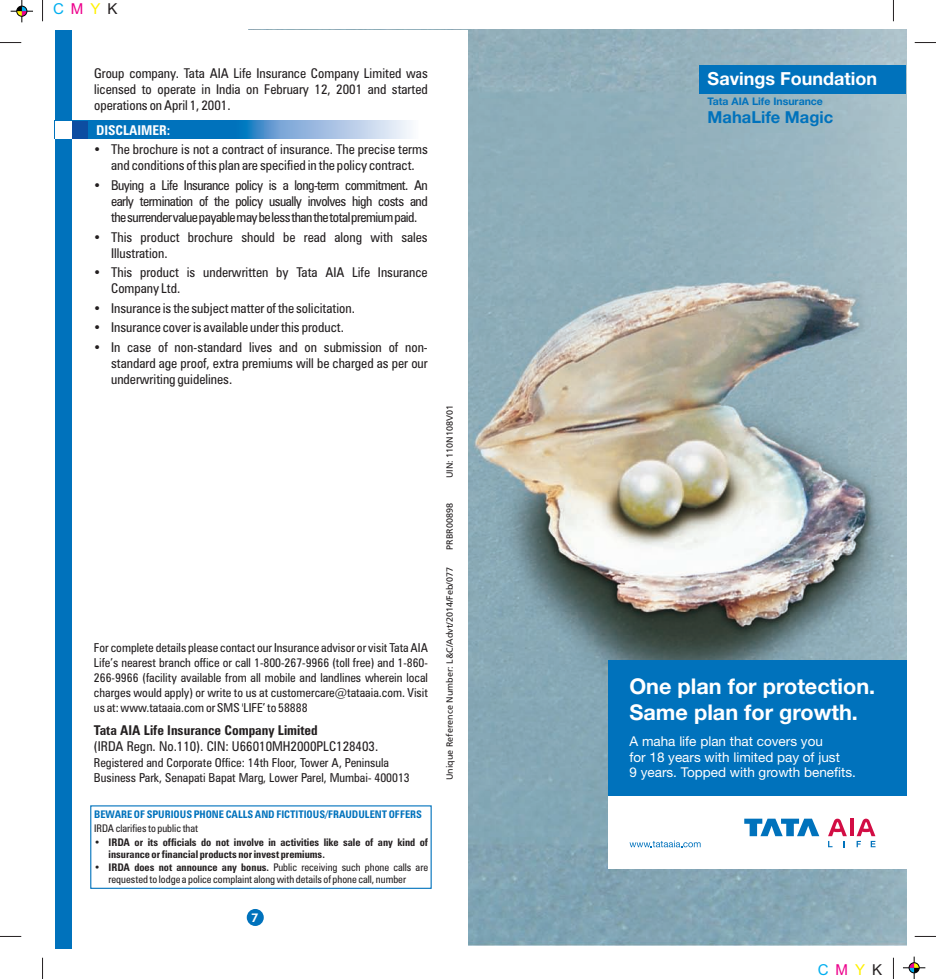
<style>
.page{position:relative;width:936px;height:979px;background:#fff}
.page>*{position:absolute;margin:0;border:0;box-sizing:border-box;transform-origin:0 0}
.t1{font:700 21.75px/25.8px "Helvetica Neue";color:#fff}
.t2{font:700 18px "Helvetica Neue";color:#fff}
.t3{font:700 16.5px "Helvetica Neue";color:#0072bc}
.t4{font:15px "Arial";letter-spacing:.46em;color:#00aeef}
.t5{font:condensed 13.5px/16.2px "Zurich BT";color:#231f20}
.t6{font:13.5px/15.8px "Helvetica Neue";color:#fff}
.t7{font:700 condensed 13.5px "Zurich BT";color:#231f20}
.t8{font:700 condensed 13.5px "Zurich BT";color:#fff}
.t9{font:13.5px/19.4px "Wingdings";color:#231f20;text-align:justify}
.t10{font:condensed 12.3px/15px "Zurich BT";color:#231f20;text-align:justify}
.t11{font:800 12px "Futura BT";color:#fff}
.t12{font:condensed 10.5px/12px "Zurich BT";color:#231f20}
.t13{font:700 condensed 10.5px/12px "Zurich BT";color:#231f20}
.t14{font:700 condensed 10.5px "Zurich BT";color:#0072bc}
.t15{font:700 10.5px "Helvetica Neue";color:#0072bc}
.t16{font:9px "Frutiger";color:#231f20}
.s1{color:#ed028c}
.s2{color:#fff101}
.s3{color:#231f20}
.s4{font-weight:400}
.s5{font-weight:700}
</style>
<div class="page">
<img style="left:468px;top:30px;width:438px;height:915px">
<div style="left:55px;top:30px;width:16px;height:918px;background:#0072bc"></div>
<div style="left:247px;top:908px;width:17px;height:17px;background:#0072bc;border-radius:50%"></div>
<div style="left:607px;top:660px;width:299px;height:136px;background:#0072bc"></div>
<div style="left:607px;top:796px;width:299px;height:73px;background:#fff"></div>
<svg style="left:850px;top:818px;width:3px;height:18px"></svg>
<svg style="left:828px;top:818px;width:18px;height:29px"></svg>
<svg style="left:856px;top:818px;width:19px;height:29px"></svg>
<svg style="left:744px;top:818px;width:75px;height:18px"></svg>
<svg style="left:629px;top:840px;width:71px;height:7px"></svg>
<div style="left:699px;top:65px;width:206px;height:28px;background:#0072bc"></div>
<img style="left:88px;top:121px;width:323px;height:17px">
<div style="left:72px;top:121px;width:16px;height:17px;background:#0d4da1"></div>
<div style="left:55px;top:121px;width:17px;height:17px;background:#fff"></div>
<svg style="left:0;top:42px;width:21px;height:1px"></svg>
<svg style="left:42px;top:0;width:1px;height:21px"></svg>
<svg style="left:914px;top:42px;width:21px;height:1px"></svg>
<svg style="left:893px;top:0;width:1px;height:21px"></svg>
<svg style="left:0;top:936px;width:21px;height:1px"></svg>
<svg style="left:42px;top:957px;width:1px;height:21px"></svg>
<svg style="left:914px;top:936px;width:21px;height:1px"></svg>
<svg style="left:893px;top:957px;width:1px;height:21px"></svg>
<svg style="left:11px;top:0;width:22px;height:22px"></svg>
<div style="left:16px;top:6px;width:11px;height:11px;border:1px solid #000;border-radius:50%"></div>
<svg style="left:903px;top:956px;width:22px;height:22px"></svg>
<div style="left:908px;top:962px;width:11px;height:11px;border:1px solid #000;border-radius:50%"></div>
<p class="t4" style="left:53px;top:4px;width:66px">C<span class="s1">M</span><span class="s2">Y</span><span class="s3">K</span></p>
<p class="t5" style="left:94px;top:66px;width:335px;text-align:justify">Group company. Tata AIA Life Insurance Company Limited was licensed to operate in India on February 12, 2001 and started operations on April 1, 2001.</p>
<p class="t5" style="left:94px;top:142px;width:335px;text-align:center">•The brochure is not a contract of insurance. The precise terms and conditions of this plan are specified in the policy contract.</p>
<p class="t5" style="left:111px;top:178px;width:318px;text-align:justify">Buying a Life Insurance policy is a long-term commitment. An early termination of the policy usually involves high costs and the surrender value payable may be less than the total premium paid.</p>
<p class="t5" style="left:111px;top:230px;width:318px">This product brochure should be read along with sales<br>Illustration.</p>
<p class="t5" style="left:111px;top:265px;width:318px">This product is underwritten by Tata AIA Life Insurance<br>Company Ltd.</p>
<p class="t5" style="left:111px;top:299px;width:318px;line-height:19.4px">Insurance is the subject matter of the solicitation.<br>Insurance cover is available under this product.<br>In case of non-standard lives and on submission of non-</p>
<p class="t5" style="left:111px;top:356px;width:318px">standard age proof, extra premiums will be charged as per our underwriting guidelines.</p>
<p class="t8" style="left:96px;top:124px;width:76px">DISCLAIMER:</p>
<p class="t9" style="left:94px;top:176px;width:42px">•</p>
<p class="t9" style="left:94px;top:228px;width:42px">•</p>
<p class="t9" style="left:94px;top:264px;width:42px">•</p>
<p class="t9" style="left:94px;top:299px;width:42px">• • •</p>
<p class="t10" style="left:94px;top:641px;width:335px">For complete details please contact our Insurance advisor or visit Tata AIA Life’s nearest branch office or call 1-800-267-9966 (toll free) and 1-860- 266-9966 (facility available from all mobile and landlines wherein local charges would apply) or write to us at customercare@tataaia.com. Visit us at: www.tataaia.com or SMS 'LIFE’ to 58888</p>
<p class="t7" style="left:94px;top:724px;width:225px">Tata AIA Life Insurance Company Limited</p>
<p class="t5" style="left:94px;top:739px;width:286px">(IRDA Regn. No.110). CIN: U66010MH2000PLC128403.</p>
<p class="t10" style="left:94px;top:756px;width:317px">Registered and Corporate Office: 14th Floor, Tower A, Peninsula<br>Business Park, Senapati Bapat Marg, Lower Parel, Mumbai- 400013</p>
<p class="t14" style="left:94px;top:809px;width:329px">BEWARE OF SPURIOUS PHONE CALLS AND FICTITIOUS/FRAUDULENT OFFERS</p>
<p class="t12" style="left:94px;top:823px;width:106px">IRDA clarifies to public that</p>
<p class="t13" style="left:108px;top:836px;width:321px;text-indent:-14px"><span class="s4">•</span> IRDA or its officials do not involve in activities like sale of any kind of insurance or financial products nor invest premiums.</p>
<p class="t12" style="left:108px;top:862px;width:321px;text-indent:-14px">• <span class="s5">IRDA does not announce any bonus.</span> Public receiving such phone calls are requested to lodge a police complaint along with details of phone call, number</p>
<p class="t11" style="left:251px;top:912px;width:9px">7</p>
<p class="t16" style="left:446px;top:478px;width:75px;rotate:-90deg">UIN: 110N108V01</p>
<p class="t16" style="left:446px;top:549px;width:48px;rotate:-90deg">PRBR00898</p>
<p class="t16" style="left:446px;top:780px;width:215px;rotate:-90deg">Unique Reference Number: L&amp;C/Advt/2014/Feb/077</p>
<h2 class="t2" style="left:707px;top:71px;width:171px">Savings Foundation</h2>
<p class="t15" style="left:707px;top:97px;width:117px">Tata AIA Life Insurance</p>
<p class="t3" style="left:707px;top:110px;width:127px">MahaLife Magic</p>
<h1 class="t1" style="left:629px;top:674px;width:247px">One plan for protection.<br>Same plan for growth.</h1>
<p class="t6" style="left:629px;top:733px;width:228px">A maha life plan that covers you<br>for 18 years with limited pay of just<br>9 years. Topped with growth benefits.</p>
<p class="t4" style="left:817px;top:964px;width:66px">C<span class="s1">M</span><span class="s2">Y</span><span class="s3">K</span></p>
</div>
